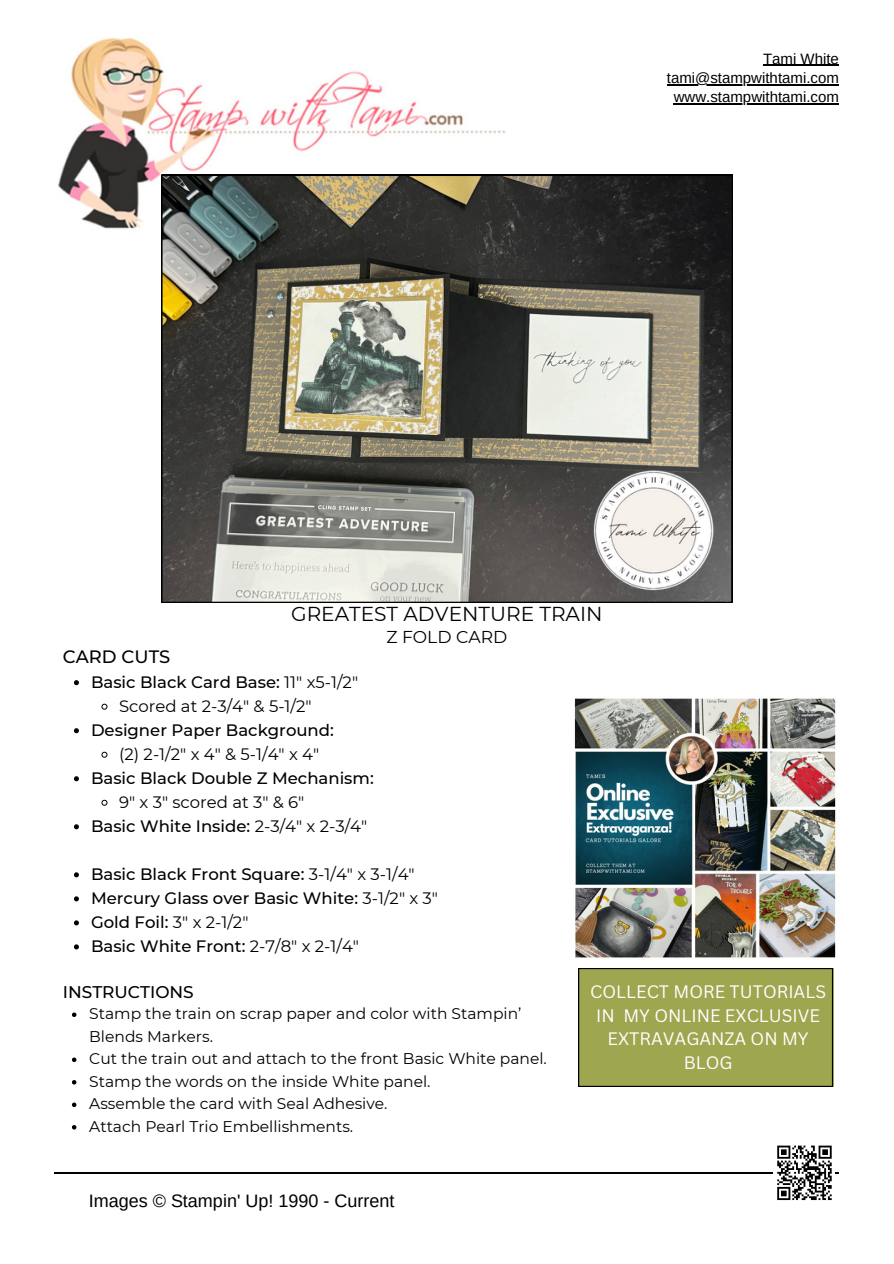
<style>
.page{position:relative;width:894px;height:1264px;background:#fff}
.page>*{position:absolute;margin:0;border:0;box-sizing:border-box;transform-origin:0 0}
.t1{font:20.1px "Montserrat";color:#000}
.t2{font:18px "Arimo";color:#000}
.t3{font:500 17.85px "Montserrat";color:#000}
.t4{font:17.55px/23.7px "Canva Sans";color:#fff;text-align:center}
.t5{font:17.1px "Montserrat";color:#000}
.t6{font:500 16.95px "Montserrat";color:#000}
.t7{font:500 16.5px "Montserrat";color:#000}
.t8{font:16.5px "Montserrat";color:#000}
.t9{font:15.45px/22.5px "Montserrat";color:#000}
.t10{font:15px "Arimo";color:#000}
.s1{font-weight:400}
</style>
<div class="page">
<img style="left:58px;top:37px;width:492px;height:192px">
<svg style="left:161px;top:175px;width:571px;height:427px"></svg>
<img style="left:570px;top:447px;width:163px;height:156px">
<svg style="left:72px;top:1012px;width:4px;height:5px"></svg>
<svg style="left:72px;top:1057px;width:4px;height:5px"></svg>
<svg style="left:72px;top:1080px;width:4px;height:4px"></svg>
<svg style="left:72px;top:1102px;width:4px;height:5px"></svg>
<svg style="left:72px;top:1125px;width:4px;height:4px"></svg>
<svg style="left:74px;top:680px;width:5px;height:5px"></svg>
<svg style="left:101px;top:703px;width:7px;height:7px"></svg>
<svg style="left:74px;top:728px;width:5px;height:5px"></svg>
<svg style="left:101px;top:751px;width:7px;height:7px"></svg>
<svg style="left:74px;top:776px;width:5px;height:5px"></svg>
<svg style="left:101px;top:799px;width:7px;height:7px"></svg>
<svg style="left:74px;top:824px;width:5px;height:5px"></svg>
<svg style="left:74px;top:872px;width:5px;height:5px"></svg>
<svg style="left:74px;top:896px;width:5px;height:5px"></svg>
<svg style="left:74px;top:920px;width:5px;height:5px"></svg>
<svg style="left:74px;top:944px;width:5px;height:5px"></svg>
<hr style="left:762px;top:65px;width:76px;height:1px;background:#000">
<hr style="left:666px;top:84px;width:172px;height:1px;background:#000">
<hr style="left:673px;top:103px;width:165px;height:1px;background:#000">
<div style="left:578px;top:968px;width:254px;height:118px;background:#9ea64f"></div>
<img style="left:574px;top:698px;width:262px;height:260px">
<svg style="left:54px;top:1145px;width:784px;height:55px"></svg>
<p class="t10" style="left:762px;top:50px;width:77px">Tami White</p>
<p class="t10" style="left:666px;top:69px;width:173px">tami@stampwithtami.com</p>
<p class="t10" style="left:673px;top:88px;width:166px">www.stampwithtami.com</p>
<p class="t1" style="left:291px;top:601px;width:313px">GREATEST ADVENTURE TRAIN</p>
<p class="t5" style="left:386px;top:627px;width:122px">Z FOLD CARD</p>
<p class="t3" style="left:63px;top:646px;width:109px">CARD CUTS</p>
<p class="t7" style="left:91px;top:672px;width:268px">Basic Black Card Base: <span class="s1">11" x5-1/2"</span></p>
<p class="t8" style="left:119px;top:696px;width:194px">Scored at 2-3/4" &amp; 5-1/2"</p>
<p class="t7" style="left:91px;top:720px;width:244px">Designer Paper Background:</p>
<p class="t8" style="left:119px;top:744px;width:202px">(2) 2-1/2" x 4" &amp; 5-1/4" x 4"</p>
<p class="t7" style="left:91px;top:768px;width:284px">Basic Black Double Z Mechanism:</p>
<p class="t8" style="left:119px;top:792px;width:187px">9" x 3" scored at 3" &amp; 6"</p>
<p class="t7" style="left:91px;top:816px;width:278px">Basic White Inside: <span class="s1">2-3/4" x 2-3/4"</span></p>
<h2 class="t7" style="left:91px;top:864px;width:325px">Basic Black Front Square: <span class="s1">3-1/4" x 3-1/4"</span></h2>
<p class="t7" style="left:91px;top:888px;width:348px">Mercury Glass over Basic White: <span class="s1">3-1/2" x 3"</span></p>
<p class="t7" style="left:91px;top:912px;width:159px">Gold Foil: <span class="s1">3" x 2-1/2"</span></p>
<p class="t7" style="left:91px;top:936px;width:269px">Basic White Front: <span class="s1">2-7/8" x 2-1/4"</span></p>
<p class="t6" style="left:63px;top:981px;width:132px">INSTRUCTIONS</p>
<h1 class="t9" style="left:89px;top:1002px;width:433px">Stamp the train on scrap paper and color with Stampin’<br>Blends Markers.</h1>
<h2 class="t9" style="left:89px;top:1047px;width:459px">Cut the train out and attach to the front Basic White panel.</h2>
<p class="t9" style="left:89px;top:1069px;width:342px">Stamp the words on the inside White panel.</p>
<p class="t9" style="left:89px;top:1092px;width:299px">Assemble the card with Seal Adhesive.</p>
<p class="t9" style="left:89px;top:1114px;width:265px">Attach Pearl Trio Embellishments.</p>
<h3 class="t2" style="left:89px;top:1190px;width:307px">Images © Stampin' Up! 1990 - Current</h3>
<p class="t4" style="left:590px;top:979px;width:237px">COLLECT MORE TUTORIALS<br>IN MY ONLINE EXCLUSIVE<br>EXTRAVAGANZA ON MY<br>BLOG</p>
</div>
